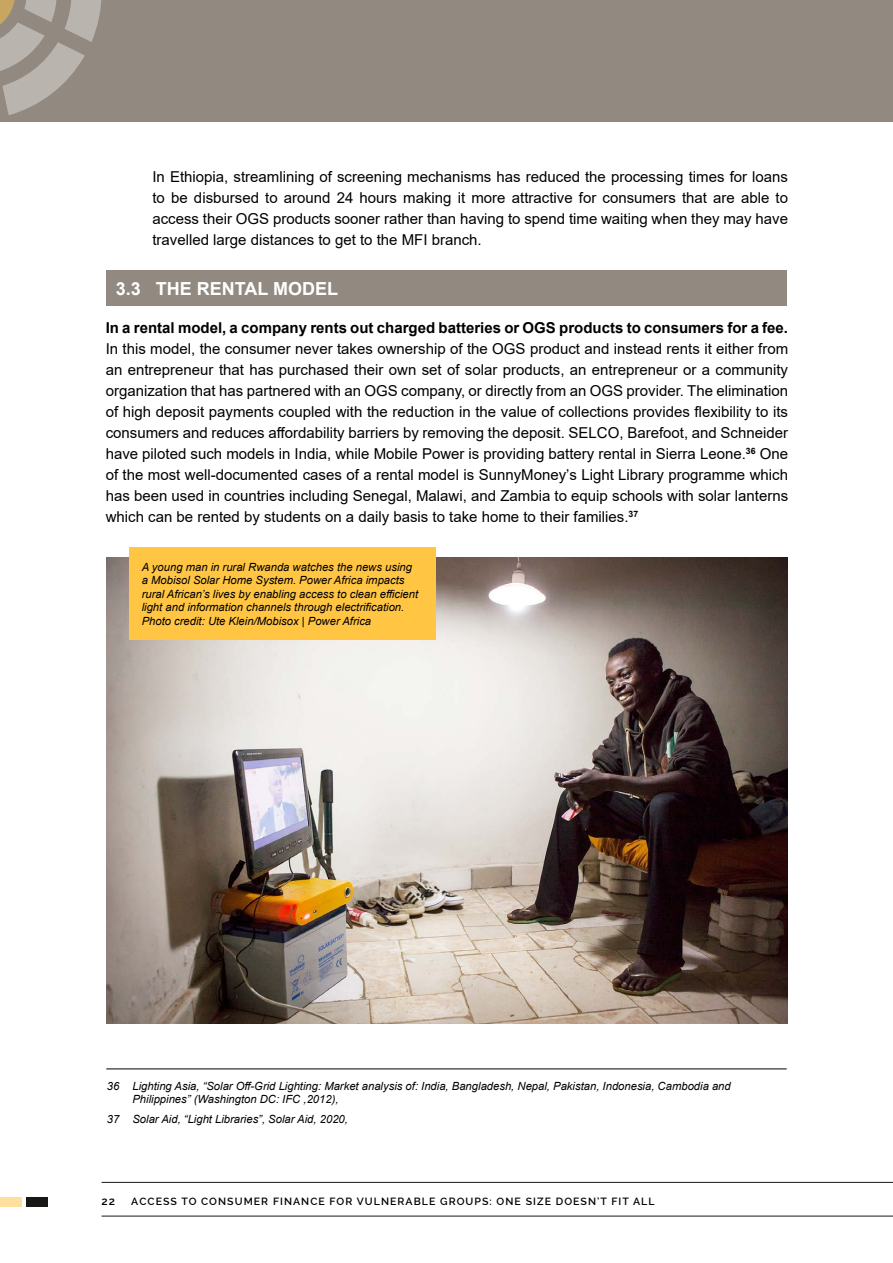
<style>
.page{position:relative;width:893px;height:1263px;background:#fff}
.page>*{position:absolute;margin:0;border:0;box-sizing:border-box;transform-origin:0 0}
.t1{font:700 18px "Arial";color:#fff}
.t2{font:15px/21px "Arial";color:#000;text-align:justify}
.t3{font:700 15px "Arial";color:#000}
.t4{font:italic 11.25px/13.5px "Arial";color:#000}
.t5{font:600 11.25px "Raleway";color:#000}
.t6{font:600 10.5px "Raleway";letter-spacing:.1em;color:#000}
</style>
<div class="page">
<div style="left:0;top:0;width:893px;height:121px;background:#928981"></div>
<svg style="left:0;top:0;width:102px;height:115px"></svg>
<hr style="left:102px;top:1216px;width:791px;height:1px;background:#191716">
<hr style="left:102px;top:1182px;width:791px;height:1px;background:#191716">
<div style="left:27px;top:1197px;width:21px;height:9px;background:#191716"></div>
<div style="left:0;top:1197px;width:21px;height:9px;background:#ffdfa0"></div>
<div style="left:106px;top:271px;width:681px;height:35px;background:#928981"></div>
<img style="left:106px;top:557px;width:681px;height:466px">
<div style="left:129px;top:547px;width:306px;height:93px;background:#ffc543"></div>
<hr style="left:106px;top:1069px;width:681px;height:1px;background:#000">
<p class="t2" style="left:152px;top:166px;width:637px">In Ethiopia, streamlining of screening mechanisms has reduced the processing times for loans to be disbursed to around 24 hours making it more attractive for consumers that are able to access their OGS products sooner rather than having to spend time waiting when they may have travelled large distances to get to the MFI branch.</p>
<p class="t1" style="left:116px;top:276px;width:224px">3.3 THE RENTAL MODEL</p>
<p class="t3" style="left:106px;top:317px;width:684px">In a rental model, a company rents out charged batteries or OGS products to consumers for a fee.</p>
<p class="t2" style="left:106px;top:338px;width:684px">In this model, the consumer never takes ownership of the OGS product and instead rents it either from an entrepreneur that has purchased their own set of solar products, an entrepreneur or a community organization that has partnered with an OGS company, or directly from an OGS provider. The elimination of high deposit payments coupled with the reduction in the value of collections provides flexibility to its consumers and reduces affordability barriers by removing the deposit. SELCO, Barefoot, and Schneider have piloted such models in India, while Mobile Power is providing battery rental in Sierra Leone.<sup>36</sup> One of the most well-documented cases of a rental model is SunnyMoney’s Light Library programme which has been used in countries including Senegal, Malawi, and Zambia to equip schools with solar lanterns which can be rented by students on a daily basis to take home to their families.<sup>37</sup></p>
<p class="t4" style="left:142px;top:560px;width:278px">A young man in rural Rwanda watches the news using a Mobisol Solar Home System. Power Africa impacts rural African’s lives by enabling access to clean efficient light and information channels through electrification.<br>Photo credit: Ute Klein/Mobisox | Power Africa</p>
<p class="t4" style="left:132px;top:1079px;width:600px;text-indent:-26px">36 Lighting Asia, “Solar Off-Grid Lighting: Market analysis of: India, Bangladesh, Nepal, Pakistan, Indonesia, Cambodia and<br>Philippines” (Washington DC: IFC ,2012),</p>
<p class="t4" style="left:107px;top:1112px;width:243px">37 Solar Aid, “Light Libraries”, Solar Aid, 2020,</p>
<p class="t5" style="left:102px;top:1194px;width:15px">22</p>
<p class="t6" style="left:131px;top:1195px;width:525px">ACCESS TO CONSUMER FINANCE FOR VULNERABLE GROUPS: ONE SIZE DOESN’T FIT ALL</p>
</div>
